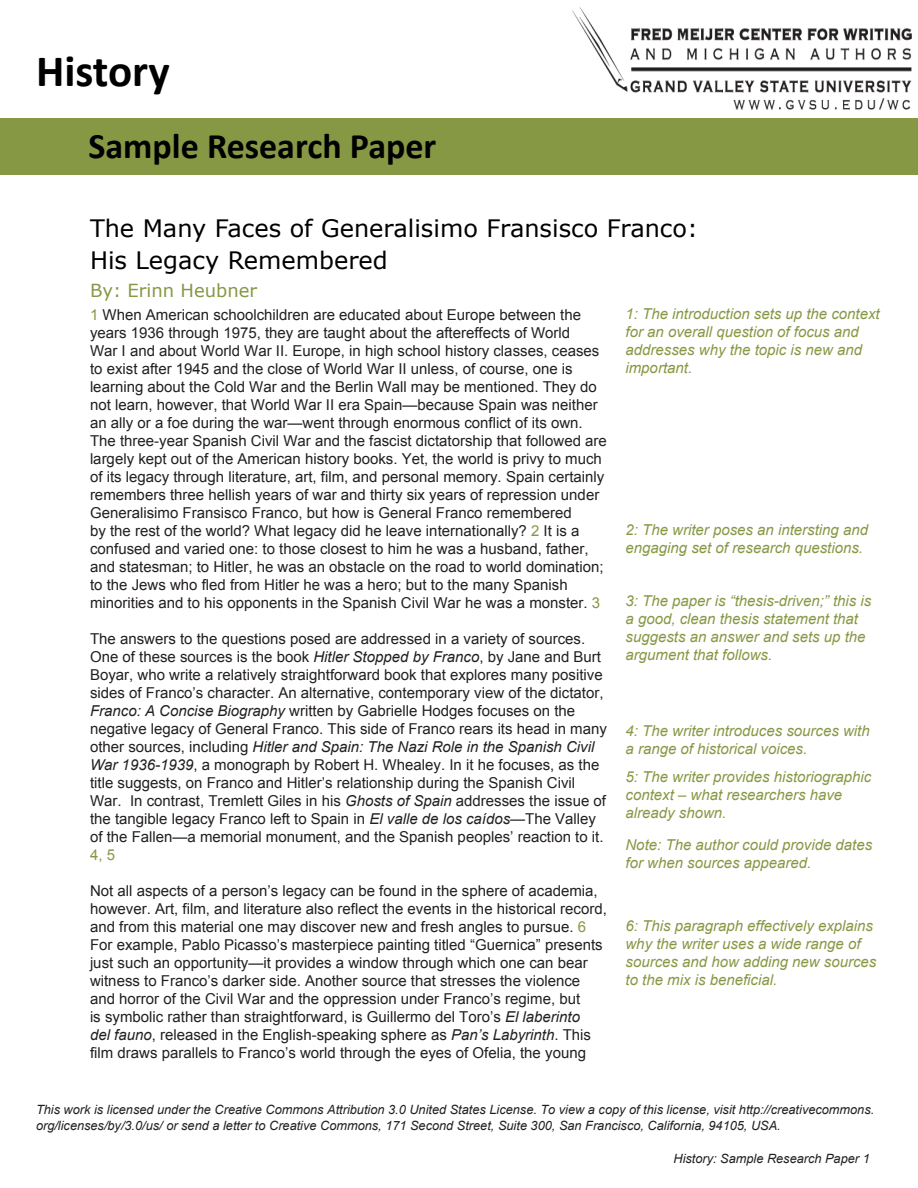
<style>
.page{position:relative;width:918px;height:1188px;background:#fff}
.page>*{position:absolute;margin:0;border:0;box-sizing:border-box;transform-origin:0 0}
.Page_Title_Header{font:700 45px "Calibri";color:#000}
.Page_Title_Sub_Heade{font:700 36px "Calibri";color:#000}
.Section_Header{font:24px "MS Reference Sans Serif";color:#000}
.Sub_Header{font:18px "MS Reference Sans Serif";color:#869844}
.Basil_Text{font:15px/18px "Arial";color:#231f20}
.Right_Column_Box_Sam{font:italic 15px/18px "Arial";color:#869844}
.Page_Numbers{font:italic 12.75px/15.3px "Arial";color:#231f20}
.s1{color:#869844}
.s2{font-style:italic}
</style>
<div class="page">
<div style="left:0;top:118px;width:918px;height:57px;background:#869844"></div>
<img style="left:572px;top:7px;width:340px;height:103px">
<p class="Page_Title_Header" style="left:36px;top:43px;width:135px">History</p>
<p class="Page_Title_Sub_Heade" style="left:88px;top:123px;width:349px">Sample Research Paper</p>
<p class="Section_Header" style="left:90px;top:213px;width:609px">The Many Faces of Generalisimo Fransisco Franco:</p>
<p class="Section_Header" style="left:90px;top:245px;width:299px">His Legacy Remembered</p>
<p class="Basil_Text" style="left:90px;top:306px;width:518px"><span class="s1">1</span> When American schoolchildren are educated about Europe between the years 1936 through 1975, they are taught about the aftereffects of World<br>War I and about World War II. Europe, in high school history classes, ceases to exist after 1945 and the close of World War II unless, of course, one is learning about the Cold War and the Berlin Wall may be mentioned. They do not learn, however, that World War II era Spain—because Spain was neither an ally or a foe during the war—went through enormous conflict of its own.<br>The three-year Spanish Civil War and the fascist dictatorship that followed are largely kept out of the American history books. Yet, the world is privy to much of its legacy through literature, art, film, and personal memory. Spain certainly remembers three hellish years of war and thirty six years of repression under Generalisimo Fransisco Franco, but how is General Franco remembered<br>by the rest of the world? What legacy did he leave internationally? <span class="s1">2</span> It is a confused and varied one: to those closest to him he was a husband, father, and statesman; to Hitler, he was an obstacle on the road to world domination; to the Jews who fled from Hitler he was a hero; but to the many Spanish minorities and to his opponents in the Spanish Civil War he was a monster. <span class="s1">3</span></p>
<p class="Basil_Text" style="left:90px;top:630px;width:518px">The answers to the questions posed are addressed in a variety of sources.<br>One of these sources is the book <span class="s2">Hitler Stopped by Franco</span>, by Jane and Burt Boyar, who write a relatively straightforward book that explores many positive sides of Franco’s character. An alternative, contemporary view of the dictator, <span class="s2">Franco: A Concise Biography</span> written by Gabrielle Hodges focuses on the negative legacy of General Franco. This side of Franco rears its head in many other sources, including <span class="s2">Hitler and Spain: The Nazi Role in the Spanish Civil War 1 936-1 939</span>, a monograph by Robert H. Whealey. In it he focuses, as the title suggests, on Franco and Hitler’s relationship during the Spanish Civil War. In contrast, Tremlett Giles in his <span class="s2">Ghosts of Spain</span> addresses the issue of the tangible legacy Franco left to Spain in <span class="s2">El valle de los caídos</span>—The Valley of the Fallen—a memorial monument, and the Spanish peoples’ reaction to it.<br><span class="s1">4, 5</span></p>
<p class="Basil_Text" style="left:90px;top:882px;width:518px">Not all aspects of a person’s legacy can be found in the sphere of academia, however. Art, film, and literature also reflect the events in the historical record, and from this material one may discover new and fresh angles to pursue. <span class="s1">6<br></span>For example, Pablo Picasso’s masterpiece painting titled “Guernica” presents just such an opportunity—it provides a window through which one can bear witness to Franco’s darker side. Another source that stresses the violence and horror of the Civil War and the oppression under Franco’s regime, but<br>is symbolic rather than straightforward, is Guillermo del Toro’s <span class="s2">El laberinto<br>del fauno</span>, released in the English-speaking sphere as <span class="s2">Pan’s Labyrinth</span>. This film draws parallels to Franco’s world through the eyes of Ofelia, the young</p>
<p class="Sub_Header" style="left:90px;top:279px;width:169px">By: Erinn Heubner</p>
<p class="Right_Column_Box_Sam" style="left:626px;top:305px;width:256px">1 : The introduction sets up the context for an overall question of focus and addresses why the topic is new and important.</p>
<p class="Right_Column_Box_Sam" style="left:626px;top:521px;width:244px">2: The writer poses an intersting and engaging set of research questions.</p>
<p class="Right_Column_Box_Sam" style="left:626px;top:592px;width:247px">3: The paper is “thesis-driven;” this is a good, clean thesis statement that suggests an answer and sets up the argument that follows.</p>
<p class="Right_Column_Box_Sam" style="left:626px;top:722px;width:246px">4: The writer introduces sources with a range of historical voices.</p>
<p class="Right_Column_Box_Sam" style="left:626px;top:768px;width:247px">5: The writer provides historiographic context – what researchers have already shown.</p>
<p class="Right_Column_Box_Sam" style="left:626px;top:836px;width:248px">Note: The author could provide dates for when sources appeared.</p>
<p class="Right_Column_Box_Sam" style="left:626px;top:917px;width:252px">6: This paragraph effectively explains why the writer uses a wide range of sources and how adding new sources to the mix is beneficial.</p>
<p class="Page_Numbers" style="left:36px;top:1103px;width:840px">This work is licensed under the Creative Commons Attribution 3.0 United States License. To view a copy of this license, visit http://creativecommons. org/licenses/by/3.0/us/ or send a letter to Creative Commons, 1 71 Second Street, Suite 300, San Francisco, California, 941 05, USA.</p>
<p class="Page_Numbers" style="left:674px;top:1151px;width:187px">History: Sample Research Paper</p>
</div>
